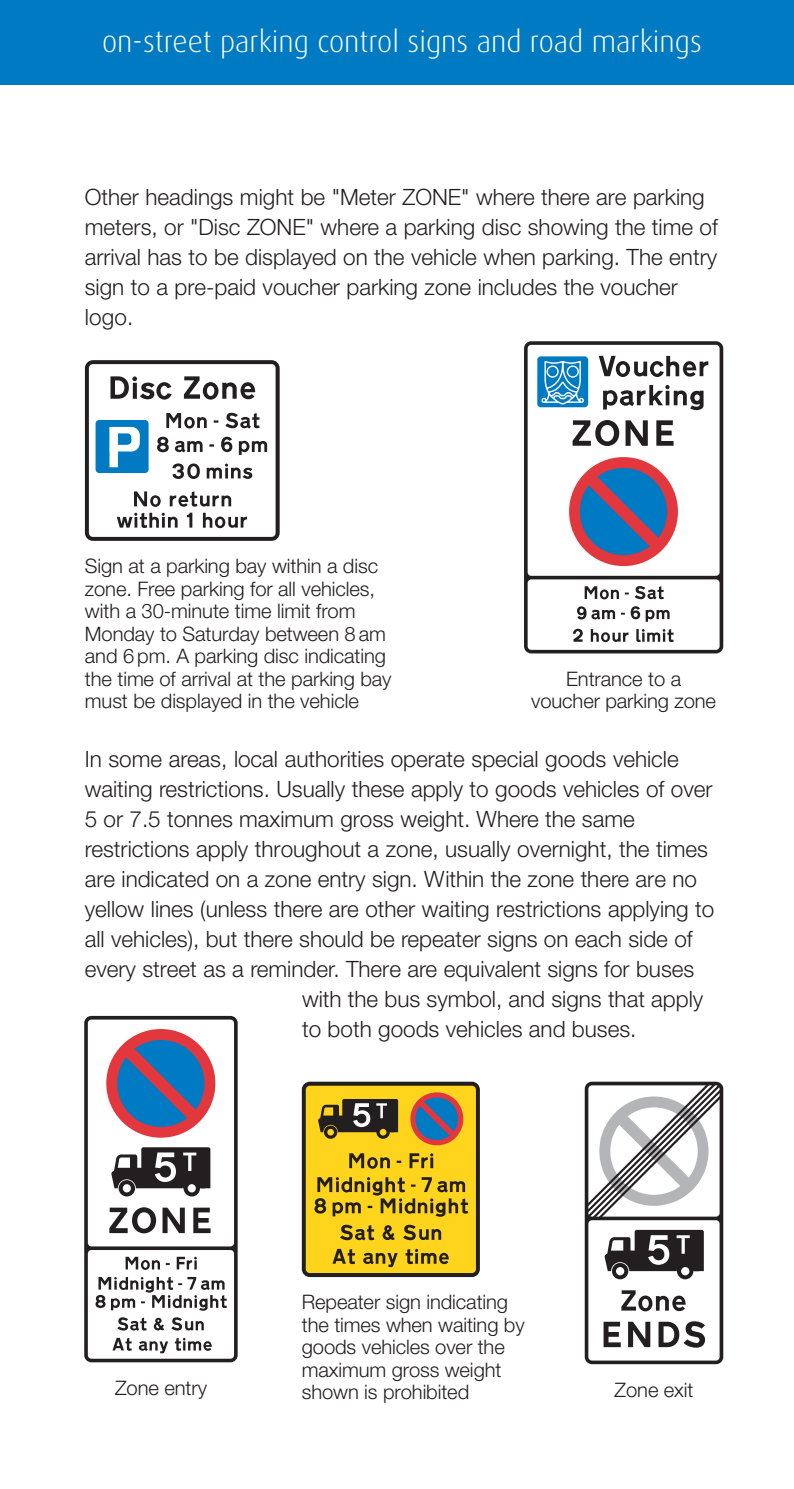
<style>
.page{position:relative;width:794px;height:1489px;background:#fff}
.page>*{position:absolute;margin:0;border:0;box-sizing:border-box;transform-origin:0 0}
.t1{font:300 30px "Dax";color:#fff}
.t2{font:300 22.5px/30px "Helvetica Neue LT";color:#231f20}
.t3{font:300 20px/22.5px "Helvetica Neue LT";letter-spacing:-.005em;color:#231f20}
</style>
<div class="page">
<div style="left:0;top:0;width:794px;height:85px;background:#007ac2"></div>
<div style="left:524px;top:341px;width:199px;height:312px;background:linear-gradient(to right,#231f20,#231f20);border-radius:7px"></div>
<div style="left:527px;top:345px;width:192px;height:231px;background:#fff;border-radius:4px"></div>
<div style="left:527px;top:579px;width:192px;height:71px;background:#fff;border-radius:4px"></div>
<svg style="left:656px;top:420px;width:17px;height:26px"></svg>
<svg style="left:625px;top:420px;width:23px;height:26px"></svg>
<svg style="left:572px;top:420px;width:47px;height:26px"></svg>
<div style="left:569px;top:457px;width:109px;height:109px;background:#e1373d;border-radius:50%"></div>
<div style="left:580px;top:468px;width:87px;height:87px;background:#007ac2;border-radius:50%"></div>
<svg style="left:584px;top:472px;width:78px;height:78px"></svg>
<svg style="left:584px;top:586px;width:35px;height:13px"></svg>
<svg style="left:625px;top:586px;width:39px;height:13px"></svg>
<svg style="left:573px;top:628px;width:10px;height:13px"></svg>
<svg style="left:591px;top:629px;width:37px;height:13px"></svg>
<svg style="left:636px;top:629px;width:37px;height:13px"></svg>
<svg style="left:577px;top:606px;width:38px;height:13px"></svg>
<svg style="left:621px;top:606px;width:48px;height:15px"></svg>
<svg style="left:598px;top:356px;width:110px;height:21px"></svg>
<svg style="left:603px;top:385px;width:100px;height:25px"></svg>
<svg style="left:537px;top:356px;width:51px;height:51px"></svg>
<div style="left:85px;top:360px;width:195px;height:181px;background:#231f20;border-radius:8px"></div>
<div style="left:89px;top:364px;width:187px;height:173px;background:#fff;border-radius:4px"></div>
<svg style="left:110px;top:376px;width:62px;height:23px"></svg>
<svg style="left:184px;top:376px;width:71px;height:23px"></svg>
<svg style="left:225px;top:413px;width:35px;height:15px"></svg>
<svg style="left:166px;top:413px;width:41px;height:15px"></svg>
<svg style="left:221px;top:437px;width:11px;height:15px"></svg>
<svg style="left:157px;top:437px;width:12px;height:15px"></svg>
<svg style="left:175px;top:441px;width:27px;height:11px"></svg>
<svg style="left:239px;top:441px;width:28px;height:14px"></svg>
<svg style="left:172px;top:463px;width:28px;height:16px"></svg>
<svg style="left:207px;top:463px;width:45px;height:16px"></svg>
<svg style="left:117px;top:491px;width:130px;height:37px"></svg>
<div style="left:96px;top:420px;width:53px;height:53px;background:#007ac2;border-radius:4px"></div>
<svg style="left:109px;top:427px;width:31px;height:40px"></svg>
<div style="left:302px;top:1081px;width:178px;height:195px;background:linear-gradient(to right,#252020,#272220);border-radius:8px"></div>
<div style="left:306px;top:1085px;width:170px;height:187px;background:#fed41d;border-radius:4px"></div>
<svg style="left:410px;top:1092px;width:54px;height:54px"></svg>
<svg style="left:349px;top:1153px;width:41px;height:15px"></svg>
<svg style="left:409px;top:1153px;width:24px;height:15px"></svg>
<svg style="left:314px;top:1177px;width:154px;height:39px"></svg>
<svg style="left:382px;top:1225px;width:12px;height:15px"></svg>
<svg style="left:340px;top:1224px;width:34px;height:16px"></svg>
<svg style="left:403px;top:1224px;width:38px;height:16px"></svg>
<svg style="left:332px;top:1248px;width:23px;height:15px"></svg>
<svg style="left:363px;top:1252px;width:35px;height:15px"></svg>
<svg style="left:405px;top:1248px;width:44px;height:15px"></svg>
<svg style="left:318px;top:1099px;width:80px;height:39px"></svg>
<svg style="left:585px;top:1081px;width:138px;height:282px;fill:#231f20"></svg>
<div style="left:588px;top:1220px;width:131px;height:140px;background:#fff;border-radius:4px"></div>
<svg style="left:604px;top:1229px;width:100px;height:50px"></svg>
<svg style="left:603px;top:1321px;width:18px;height:25px"></svg>
<svg style="left:628px;top:1321px;width:22px;height:25px"></svg>
<svg style="left:658px;top:1321px;width:47px;height:26px"></svg>
<svg style="left:621px;top:1290px;width:65px;height:21px"></svg>
<svg style="left:586px;top:1082px;width:136px;height:137px"></svg>
<div style="left:84px;top:1015px;width:154px;height:347px;background:linear-gradient(to right,#221e1f,#262223);border-radius:7px"></div>
<div style="left:88px;top:1019px;width:146px;height:227px;background:#fff;border-radius:4px"></div>
<div style="left:88px;top:1249px;width:146px;height:109px;background:#fff;border-radius:4px"></div>
<svg style="left:193px;top:1207px;width:17px;height:25px"></svg>
<svg style="left:162px;top:1207px;width:23px;height:25px"></svg>
<svg style="left:109px;top:1207px;width:47px;height:26px"></svg>
<svg style="left:126px;top:1256px;width:34px;height:13px"></svg>
<svg style="left:177px;top:1256px;width:20px;height:13px"></svg>
<svg style="left:95px;top:1276px;width:132px;height:34px"></svg>
<svg style="left:112px;top:1337px;width:20px;height:13px"></svg>
<svg style="left:139px;top:1341px;width:29px;height:12px"></svg>
<svg style="left:175px;top:1337px;width:37px;height:13px"></svg>
<svg style="left:154px;top:1317px;width:10px;height:13px"></svg>
<svg style="left:117px;top:1317px;width:30px;height:13px"></svg>
<svg style="left:171px;top:1317px;width:33px;height:13px"></svg>
<div style="left:106px;top:1028px;width:109px;height:109px;background:#e1373d;border-radius:50%"></div>
<svg style="left:117px;top:1039px;width:87px;height:87px"></svg>
<svg style="left:122px;top:1044px;width:78px;height:78px"></svg>
<svg style="left:111px;top:1147px;width:99px;height:49px"></svg>
<h1 class="t1" style="left:102px;top:25px;width:601px">on-street parking control signs and road markings</h1>
<p class="t2" style="left:85px;top:181px;width:634px">Other headings might be "Meter ZONE" where there are parking meters, or "Disc ZONE" where a parking disc showing the time of arrival has to be displayed on the vehicle when parking. The entry sign to a pre-paid voucher parking zone includes the voucher logo.</p>
<p class="t3" style="left:85px;top:554px;width:308px">Sign at a parking bay within a disc zone. Free parking for all vehicles, with a 30-minute time limit from Monday to Saturday between 8 am and 6 pm. A parking disc indicating the time of arrival at the parking bay must be displayed in the vehicle</p>
<p class="t3" style="left:531px;top:667px;width:186px;text-align:center">Entrance to a voucher parking zone</p>
<p class="t2" style="left:85px;top:743px;width:595px">In some areas, local authorities operate special goods vehicle</p>
<p class="t2" style="left:85px;top:773px;width:629px">waiting restrictions. Usually these apply to goods vehicles of over</p>
<p class="t2" style="left:85px;top:803px;width:551px">5 or 7.5 tonnes maximum gross weight. Where the same</p>
<p class="t2" style="left:85px;top:833px;width:625px">restrictions apply throughout a zone, usually overnight, the times</p>
<p class="t2" style="left:85px;top:863px;width:613px">are indicated on a zone entry sign. Within the zone there are no</p>
<p class="t2" style="left:85px;top:893px;width:631px">yellow lines (unless there are other waiting restrictions applying to</p>
<p class="t2" style="left:85px;top:923px;width:609px">all vehicles), but there should be repeater signs on each side of</p>
<p class="t2" style="left:85px;top:953px;width:611px">every street as a reminder. There are equivalent signs for buses</p>
<p class="t2" style="left:302px;top:983px;width:403px">with the bus symbol, and signs that apply</p>
<p class="t2" style="left:302px;top:1013px;width:336px">to both goods vehicles and buses.</p>
<p class="t3" style="left:115px;top:1375px;width:94px">Zone entry</p>
<p class="t3" style="left:302px;top:1290px;width:224px">Repeater sign indicating the times when waiting by goods vehicles over the maximum gross weight shown is prohibited</p>
<p class="t3" style="left:614px;top:1377px;width:80px">Zone exit</p>
</div>
